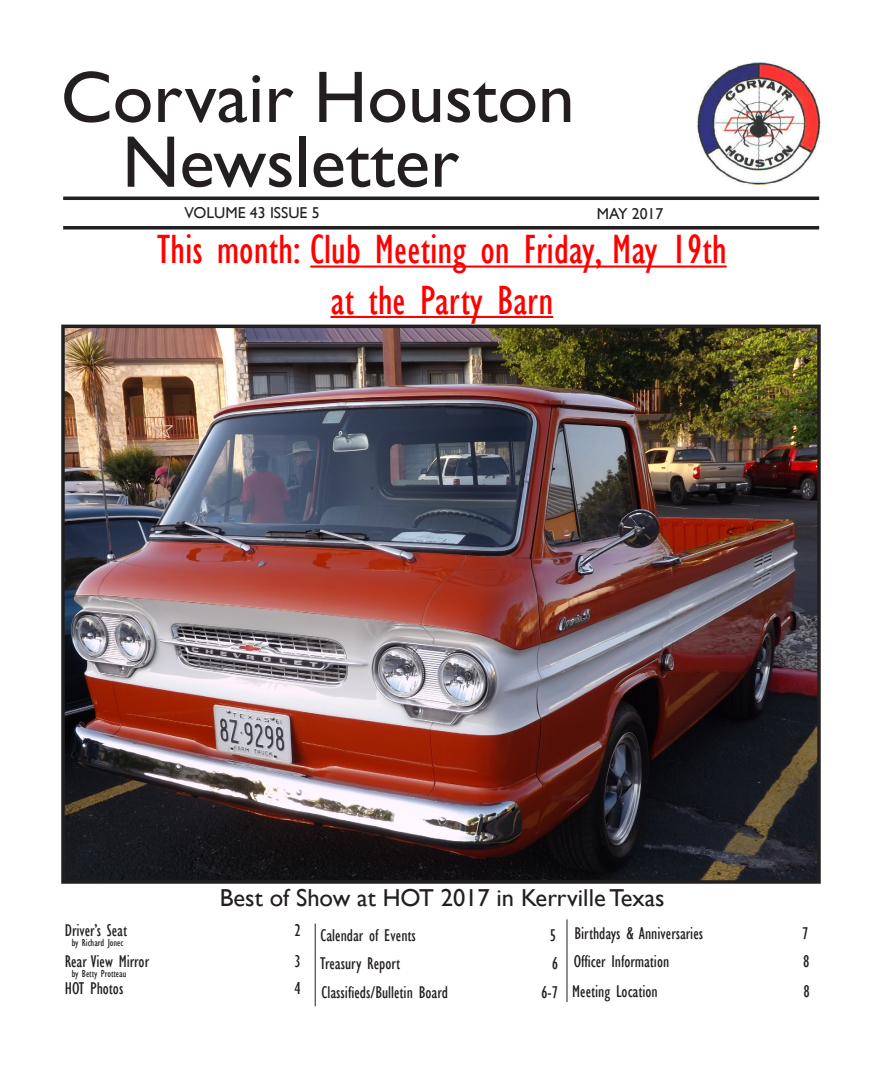
<style>
.page{position:relative;width:882px;height:1071px;background:#fff}
.page>*{position:absolute;margin:0;border:0;box-sizing:border-box;transform-origin:0 0}
.t1{font:73.5px "Gill Sans";color:#231f20}
.t2{font:condensed 42px "Gill Sans";color:#f00}
.t3{font:24.5px "Gill Sans";color:#231f20}
.t4{font:condensed 17.5px "Gill Sans";color:#231f20}
.t5{font:15.75px "Gill Sans";color:#231f20}
.t6{font:condensed 10.5px "Gill Sans";color:#231f20}
</style>
<div class="page">
<hr style="left:63px;top:197px;width:756px;height:3px;background:#231f20">
<svg style="left:63px;top:226px;width:756px;height:4px;background:#3d3a3b"></svg>
<hr style="left:567px;top:919px;width:1px;height:83px;background:#231f20">
<hr style="left:315px;top:924px;width:1px;height:82px;background:#231f20">
<img style="left:697px;top:62px;width:124px;height:123px">
<hr style="left:310px;top:266px;width:417px;height:2px;background:#f00">
<hr style="left:330px;top:316px;width:223px;height:2px;background:#f00">
<img style="left:66px;top:330px;width:750px;height:549px">
<div style="left:61px;top:325px;width:760px;height:559px;border:4px solid #231f20"></div>
<p class="t1" style="left:61px;top:55px;width:516px">Corvair Houston</p>
<p class="t1" style="left:122px;top:119px;width:339px">Newsletter</p>
<p class="t5" style="left:185px;top:204px;width:137px">VOLUME 43 ISSUE 5</p>
<p class="t5" style="left:597px;top:204px;width:68px">MAY 2017</p>
<p class="t2" style="left:157px;top:225px;width:571px">This month: Club Meeting on Friday, May 19th</p>
<p class="t2" style="left:330px;top:275px;width:224px">at the Party Barn</p>
<p class="t3" style="left:220px;top:883px;width:446px">Best of Show at HOT 2017 in Kerrville Texas</p>
<p class="t4" style="left:65px;top:920px;width:64px">Driver’s Seat</p>
<p class="t4" style="left:295px;top:920px;width:8px">2</p>
<p class="t6" style="left:72px;top:937px;width:53px">by Richard Jonec</p>
<p class="t4" style="left:65px;top:951px;width:86px">Rear View Mirror</p>
<p class="t4" style="left:295px;top:951px;width:8px">3</p>
<p class="t6" style="left:72px;top:968px;width:56px">by Betty Protteau</p>
<p class="t4" style="left:65px;top:978px;width:60px">HOT Photos</p>
<p class="t4" style="left:295px;top:978px;width:8px">4</p>
<p class="t4" style="left:321px;top:925px;width:97px">Calendar of Events</p>
<p class="t4" style="left:550px;top:925px;width:8px">5</p>
<p class="t4" style="left:574px;top:923px;width:130px">Birthdays &amp; Anniversaries</p>
<p class="t4" style="left:802px;top:923px;width:8px">7</p>
<p class="t4" style="left:320px;top:953px;width:81px">Treasury Report</p>
<p class="t4" style="left:552px;top:953px;width:8px">6</p>
<p class="t4" style="left:574px;top:951px;width:97px">Officer Information</p>
<p class="t4" style="left:803px;top:951px;width:8px">8</p>
<p class="t4" style="left:322px;top:982px;width:128px">Classifieds/Bulletin Board</p>
<p class="t4" style="left:541px;top:982px;width:18px">6-7</p>
<p class="t4" style="left:572px;top:981px;width:87px">Meeting Location</p>
<p class="t4" style="left:803px;top:981px;width:8px">8</p>
</div>
